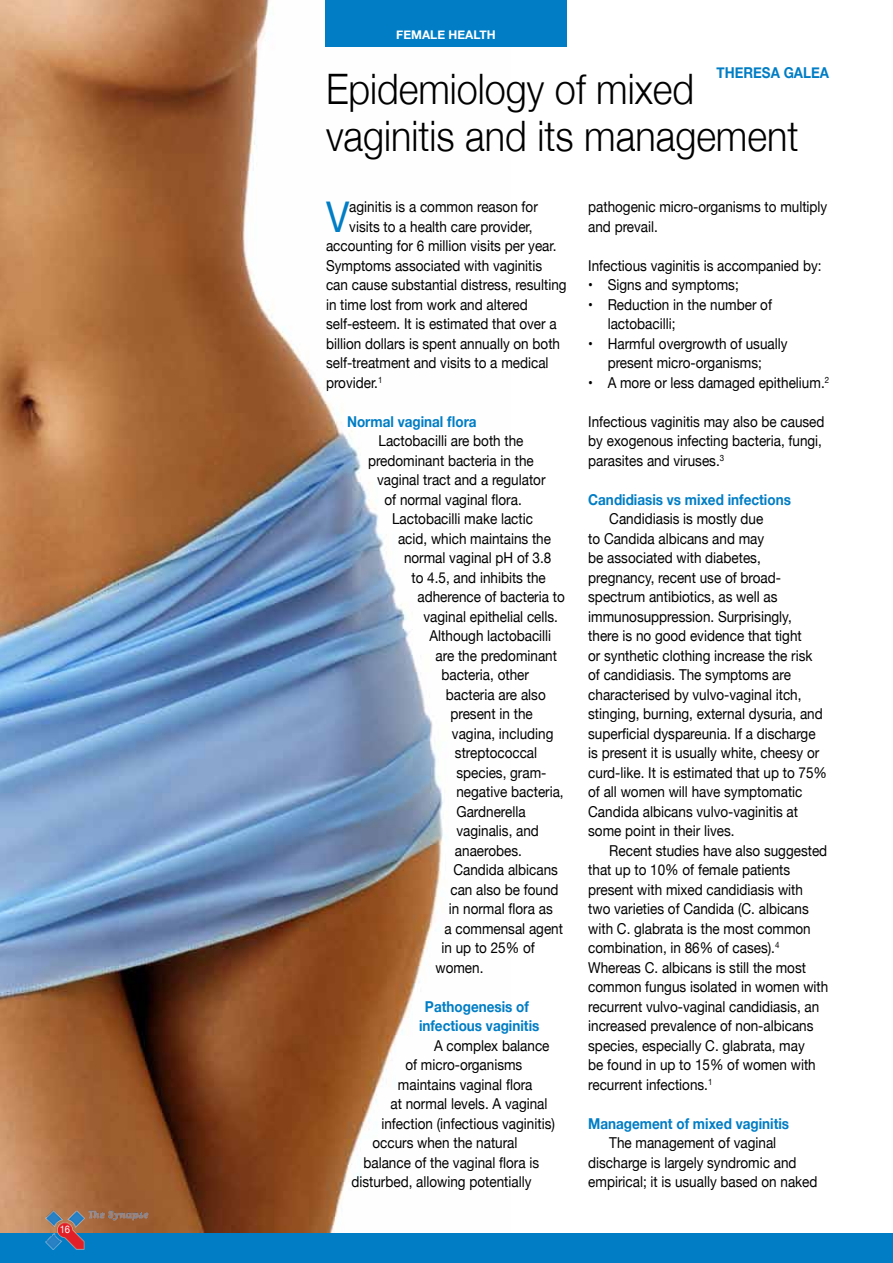
<style>
.page{position:relative;width:893px;height:1263px;background:#fff}
.page>*{position:absolute;margin:0;border:0;box-sizing:border-box;transform-origin:0 0}
.t1{font:42.3px "Helvetica Neue";color:#007dc5;scale:.9 1}
.t2{font:300 42px/46.5px "Helvetica Neue";color:#000;scale:.9 1}
.t3{font:15px/19.5px "Helvetica Neue";color:#000;scale:.9 1}
.t4{font:700 15px/19.5px "Helvetica Neue";color:#007dc5;text-align:center;scale:.9 1}
.t5{font:700 12px "Helvetica Neue";color:#fff}
.t6{font:10.5px "Helvetica Neue";color:#fff;scale:.9 1}
</style>
<div class="page">
<img style="left:0;top:0;width:447px;height:1233px">
<div style="left:326px;top:0;width:241px;height:47px;background:#007dc5"></div>
<div style="left:0;top:1233px;width:893px;height:30px;background:#007dc5"></div>
<img style="left:45px;top:1206px;width:110px;height:44px">
<p class="t6" style="left:60px;top:1222px;width:13px">16</p>
<p class="t5" style="left:396px;top:25px;width:17px">fema</p>
<p class="t5" style="left:430px;top:25px;width:28px">le hea</p>
<p class="t5" style="left:473px;top:25px;width:15px">lth</p>
<p class="t4" style="left:716px;top:64px;width:21px">Theresa</p>
<p class="t4" style="left:784px;top:64px;width:42px">Galea</p>
<h2 class="t2" style="left:326px;top:64px;width:527px">Epidemiology of mixed vaginitis and its management</h2>
<h1 class="t1" style="left:326px;top:186px;width:27px">V</h1>
<p class="t3" style="left:349px;top:198px;width:211px">aginitis is a common reason for</p>
<p class="t3" style="left:349px;top:217px;width:205px">visits to a health care provider,</p>
<p class="t3" style="left:326px;top:237px;width:258px">accounting for 6 million visits per year.</p>
<p class="t3" style="left:326px;top:256px;width:242px">Symptoms associated with vaginitis</p>
<p class="t3" style="left:326px;top:276px;width:269px">can cause substantial distress, resulting</p>
<p class="t3" style="left:326px;top:295px;width:226px">in time lost from work and altered</p>
<p class="t3" style="left:326px;top:315px;width:258px">self-esteem. It is estimated that over a</p>
<p class="t3" style="left:326px;top:334px;width:262px">billion dollars is spent annually on both</p>
<p class="t3" style="left:326px;top:354px;width:249px">self-treatment and visits to a medical</p>
<p class="t3" style="left:326px;top:373px;width:64px">provider.<sup>1</sup></p>
<p class="t4" style="left:347px;top:412px;width:146px">Normal vaginal flora</p>
<p class="t3" style="left:378px;top:432px;width:163px">Lactobacilli are both the</p>
<p class="t3" style="left:368px;top:451px;width:186px">predominant bacteria in the</p>
<p class="t3" style="left:377px;top:471px;width:189px">vaginal tract and a regulator</p>
<p class="t3" style="left:384px;top:490px;width:154px">of normal vaginal flora.</p>
<p class="t3" style="left:392px;top:510px;width:158px">Lactobacilli make lactic</p>
<p class="t3" style="left:398px;top:529px;width:172px">acid, which maintains the</p>
<p class="t3" style="left:404px;top:549px;width:165px">normal vaginal pH of 3.8</p>
<p class="t3" style="left:411px;top:568px;width:151px">to 4.5, and inhibits the</p>
<p class="t3" style="left:417px;top:588px;width:165px">adherence of bacteria to</p>
<p class="t3" style="left:423px;top:607px;width:151px">vaginal epithelial cells.</p>
<p class="t3" style="left:429px;top:627px;width:137px">Although lactobacilli</p>
<p class="t3" style="left:435px;top:646px;width:137px">are the predominant</p>
<p class="t3" style="left:441px;top:666px;width:99px">bacteria, other</p>
<p class="t3" style="left:446px;top:685px;width:112px">bacteria are also</p>
<p class="t3" style="left:450px;top:705px;width:93px">present in the</p>
<p class="t3" style="left:452px;top:724px;width:114px">vagina, including</p>
<p class="t3" style="left:455px;top:744px;width:93px">streptococcal</p>
<p class="t3" style="left:456px;top:763px;width:102px">species, gram-</p>
<p class="t3" style="left:456px;top:783px;width:121px">negative bacteria,</p>
<p class="t3" style="left:456px;top:802px;width:78px">Gardnerella</p>
<p class="t3" style="left:456px;top:822px;width:93px">vaginalis, and</p>
<p class="t3" style="left:455px;top:841px;width:76px">anaerobes.</p>
<p class="t3" style="left:453px;top:861px;width:118px">Candida albicans</p>
<p class="t3" style="left:450px;top:880px;width:122px">can also be found</p>
<p class="t3" style="left:449px;top:900px;width:117px">in normal flora as</p>
<p class="t3" style="left:444px;top:919px;width:133px">a commensal agent</p>
<p class="t3" style="left:441px;top:939px;width:105px">in up to 25% of</p>
<p class="t3" style="left:435px;top:958px;width:55px">women.</p>
<p class="t4" style="left:419px;top:997px;width:135px">Pathogenesis of infectious vaginitis</p>
<p class="t3" style="left:434px;top:1036px;width:130px">A complex balance</p>
<p class="t3" style="left:405px;top:1056px;width:131px">of micro-organisms</p>
<p class="t3" style="left:398px;top:1075px;width:151px">maintains vaginal flora</p>
<p class="t3" style="left:390px;top:1095px;width:176px">at normal levels. A vaginal</p>
<p class="t3" style="left:381px;top:1114px;width:194px">infection (infectious vaginitis)</p>
<p class="t3" style="left:372px;top:1134px;width:163px">occurs when the natural</p>
<p class="t3" style="left:363px;top:1153px;width:197px">balance of the vaginal flora is</p>
<p class="t3" style="left:351px;top:1173px;width:202px">disturbed, allowing potentially</p>
<p class="t3" style="left:588px;top:198px;width:267px">pathogenic micro-organisms to multiply and prevail.</p>
<p class="t3" style="left:588px;top:256px;width:261px">Infectious vaginitis is accompanied by:</p>
<p class="t3" style="left:588px;top:276px;width:169px">• Signs and symptoms;</p>
<p class="t3" style="left:608px;top:295px;width:184px;text-indent:-19px">• Reduction in the number of lactobacilli;</p>
<p class="t3" style="left:588px;top:334px;width:223px;text-align:center">• Harmful overgrowth of usually present micro-organisms;</p>
<p class="t3" style="left:588px;top:373px;width:269px">• A more or less damaged epithelium.<sup>2</sup></p>
<p class="t3" style="left:588px;top:412px;width:264px">Infectious vaginitis may also be caused by exogenous infecting bacteria, fungi, parasites and viruses.<sup>3</sup></p>
<p class="t4" style="left:588px;top:490px;width:227px">Candidiasis vs mixed infections</p>
<p class="t3" style="left:588px;top:510px;width:267px;text-indent:21px">Candidiasis is mostly due<br>to Candida albicans and may<br>be associated with diabetes, pregnancy, recent use of broad&shy;spectrum antibiotics, as well as immunosuppression. Surprisingly,<br>there is no good evidence that tight<br>or synthetic clothing increase the risk of candidiasis. The symptoms are characterised by vulvo-vaginal itch, stinging, burning, external dysuria, and superficial dyspareunia. If a discharge is present it is usually white, cheesy or curd-like. It is estimated that up to 75% of all women will have symptomatic Candida albicans vulvo-vaginitis at some point in their lives.</p>
<p class="t3" style="left:588px;top:841px;width:268px;text-indent:21px">Recent studies have also suggested that up to 10% of female patients present with mixed candidiasis with two varieties of Candida (C. albicans with C. glabrata is the most common combination, in 86% of cases).<sup>4<br></sup>Whereas C. albicans is still the most common fungus isolated in women with recurrent vulvo-vaginal candidiasis, an increased prevalence of non-albicans species, especially C. glabrata, may<br>be found in up to 15% of women with recurrent infections.<sup>1</sup></p>
<p class="t4" style="left:588px;top:1114px;width:225px">Management of mixed vaginitis</p>
<p class="t3" style="left:588px;top:1134px;width:256px;text-indent:21px">The management of vaginal discharge is largely syndromic and empirical; it is usually based on naked</p>
</div>
